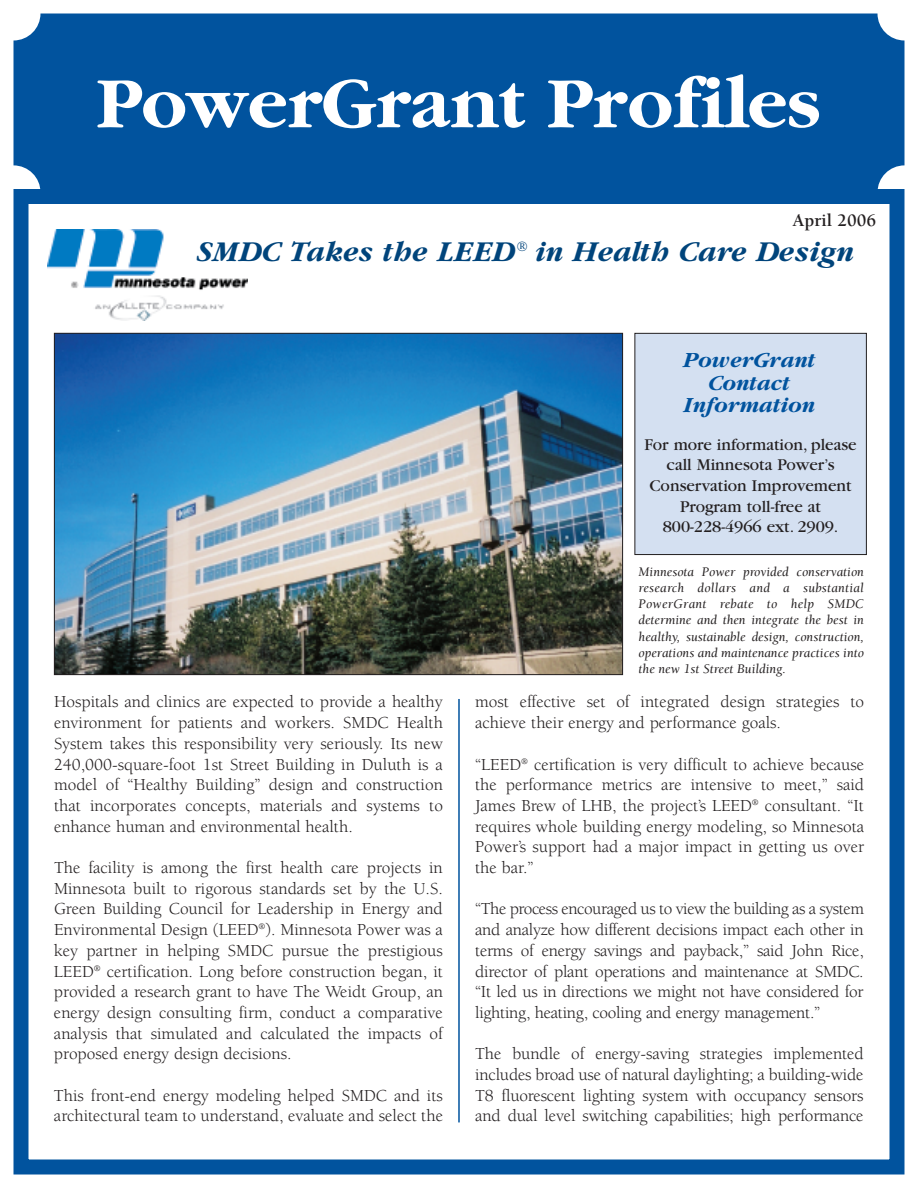
<style>
.page{position:relative;width:918px;height:1188px;background:#fff}
.page>*{position:absolute;margin:0;border:0;box-sizing:border-box;transform-origin:0 0}
.t1{font:700 75px "Garamond";color:#fff}
.t2{font:italic 700 30px "Garamond";color:#00447b}
.t3{font:italic 700 22.5px/22.5px "Garamond";color:#01539e;text-align:center}
.t4{font:700 18px "Berkeley";color:#231f20}
.t5{font:17.25px/20.7px "Berkeley";color:#231f20;text-align:justify}
.t6{font:17.25px/20.7px "Garamond";color:#231f20;text-align:center}
.t7{font:italic 13.5px/16.2px "Berkeley";color:#231f20;text-align:justify}
</style>
<div class="page">
<div style="left:14px;top:189px;width:890px;height:986px;border:15px solid #01539e"></div>
<div style="left:14px;top:14px;width:890px;height:178px;background:#01539e;border-radius:27px"></div>
<img style="left:47px;top:229px;width:200px;height:92px">
<hr style="left:458px;top:699px;width:2px;height:423px;background:#01539e">
<img style="left:56px;top:335px;width:565px;height:338px">
<div style="left:635px;top:333px;width:231px;height:222px;background:#d4e0f1"></div>
<div style="left:634px;top:333px;width:233px;height:222px;border:1px solid #231f20"></div>
<h1 class="t1" style="left:97px;top:57px;width:726px">PowerGrant Profiles</h1>
<p class="t4" style="left:792px;top:213px;width:85px">April 2006</p>
<h2 class="t2" style="left:199px;top:233px;width:659px">SMDC Takes the LEED<sup>®</sup> in Health Care Design</h2>
<h3 class="t3" style="left:684px;top:348px;width:134px">PowerGrant<br>Contact<br>Information</h3>
<p class="t6" style="left:645px;top:435px;width:214px">For more information, please call Minnesota Power’s<br>Conservation Improvement<br>Program toll-free at<br>800-228-4966 ext. 2909.</p>
<p class="t5" style="left:54px;top:693px;width:391px">Hospitals and clinics are expected to provide a healthy environment for patients and workers. SMDC Health System takes this responsibility very seriously. Its new 240,000-square-foot 1st Street Building in Duluth is a model of “Healthy Building” design and construction that incorporates concepts, materials and systems to enhance human and environmental health.</p>
<p class="t5" style="left:54px;top:859px;width:391px">The facility is among the first health care projects in Minnesota built to rigorous standards set by the U.S.<br>Green Building Council for Leadership in Energy and Environmental Design (LEED<sup>®</sup>). Minnesota Power was a key partner in helping SMDC pursue the prestigious LEED<sup>®</sup> certification. Long before construction began, it provided a research grant to have The Weidt Group, an energy design consulting firm, conduct a comparative analysis that simulated and calculated the impacts of proposed energy design decisions.</p>
<p class="t5" style="left:54px;top:1086px;width:391px">This front-end energy modeling helped SMDC and its architectural team to understand, evaluate and select the</p>
<p class="t7" style="left:639px;top:565px;width:227px">Minnesota Power provided conservation research dollars and a substantial PowerGrant rebate to help SMDC determine and then integrate the best in healthy, sustainable design, construction, operations and maintenance practices into the new 1st Street Building.</p>
<p class="t5" style="left:475px;top:693px;width:390px">most effective set of integrated design strategies to achieve their energy and performance goals.</p>
<p class="t5" style="left:475px;top:755px;width:390px">“LEED<sup>®</sup> certification is very difficult to achieve because the performance metrics are intensive to meet,” said James Brew of LHB, the project’s LEED<sup>®</sup> consultant. “It requires whole building energy modeling, so Minnesota Power’s support had a major impact in getting us over the bar.”</p>
<p class="t5" style="left:475px;top:900px;width:390px">“The process encouraged us to view the building as a system and analyze how different decisions impact each other in terms of energy savings and payback,” said John Rice, director of plant operations and maintenance at SMDC. “It led us in directions we might not have considered for lighting, heating, cooling and energy management.”</p>
<p class="t5" style="left:475px;top:1045px;width:390px">The bundle of energy-saving strategies implemented includes broad use of natural daylighting; a building-wide T8 fluorescent lighting system with occupancy sensors and dual level switching capabilities; high performance</p>
</div>
